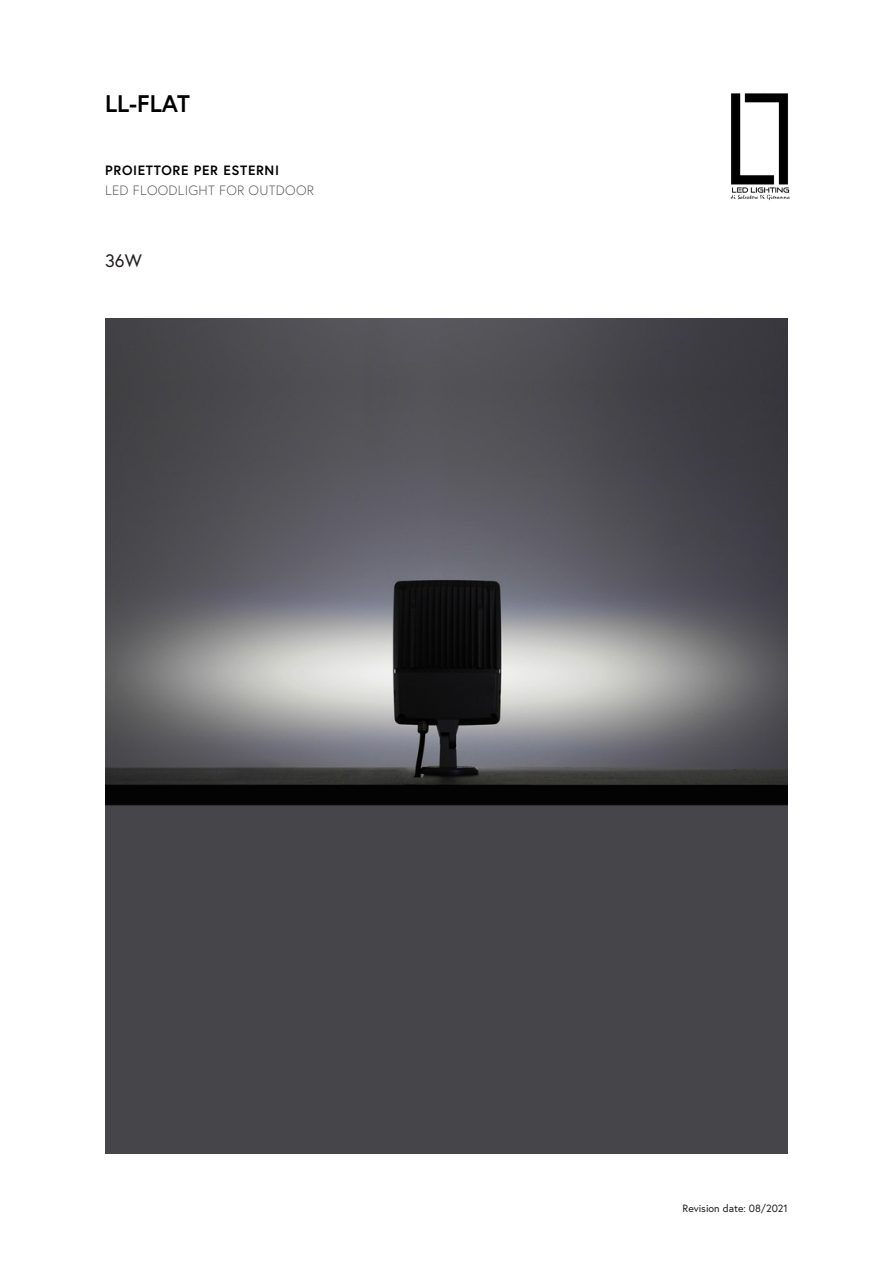
<style>
.page{position:relative;width:893px;height:1263px;background:#fff}
.page>*{position:absolute;margin:0;border:0;box-sizing:border-box;transform-origin:0 0}
.t1{font:700 24px "Europa";color:#000}
.t2{font:18px "Europa";color:#231f20}
.t3{font:300 13.5px "Europa";letter-spacing:.02em;color:#545557}
.t4{font:700 13.5px "Europa";letter-spacing:.05em;color:#000}
.t5{font:10.5px "Europa";color:#231f20}
</style>
<div class="page">
<img style="left:730px;top:92px;width:60px;height:109px">
<img style="left:105px;top:319px;width:683px;height:835px">
<p class="t1" style="left:105px;top:88px;width:86px">LL-FLAT</p>
<p class="t4" style="left:105px;top:161px;width:175px">PROIETTORE PER ESTERNI</p>
<p class="t3" style="left:105px;top:182px;width:210px">LED FLOODLIGHT FOR OUTDOOR</p>
<p class="t2" style="left:105px;top:249px;width:38px">36W</p>
<p class="t5" style="left:683px;top:1201px;width:107px">Revision date: 08/2021</p>
</div>
